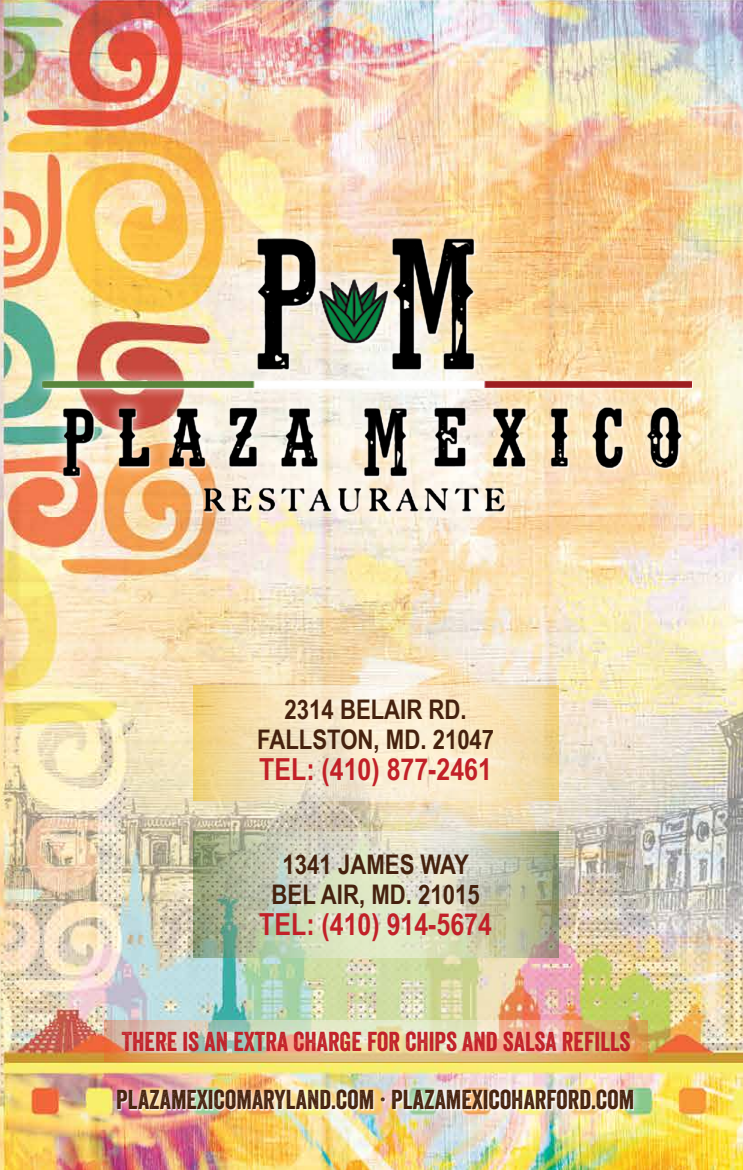
<style>
.page{position:relative;width:743px;height:1170px;background:#fff}
.page>*{position:absolute;margin:0;border:0;box-sizing:border-box;transform-origin:0 0}
.t1{font:700 30.38px "Arial Narrow";color:#c22028}
.t2{font:700 27px/30.4px "Arial Narrow";color:#45210e;text-align:center}
.t3{font:26.5px "Veneer";color:#46220e}
.t4{font:26.5px "Veneer";color:#c22028}
</style>
<div class="page">
<img style="left:0;top:0;width:742px;height:1170px">
<div style="left:30px;top:226px;width:674px;height:297px;background:#fff;opacity:.95"></div>
<img style="left:42px;top:239px;width:649px;height:272px">
<div style="left:110px;top:1082px;width:531px;height:35px;background:#fff;opacity:.95"></div>
<svg style="left:193px;top:831px;width:365px;height:126px"></svg>
<svg style="left:193px;top:685px;width:365px;height:115px"></svg>
<div style="left:104px;top:1011px;width:545px;height:60px;background:#fff;opacity:.4"></div>
<p class="t2" style="left:257px;top:693px;width:239px">2314 BELAIR RD.<br>FALLSTON, MD. 21047</p>
<p class="t1" style="left:259px;top:746px;width:234px">TEL: (410) 877-2461</p>
<p class="t2" style="left:271px;top:848px;width:210px">1341 JAMES WAY<br>BEL AIR, MD. 21015</p>
<p class="t1" style="left:259px;top:901px;width:234px">TEL: (410) 914-5674</p>
<p class="t4" style="left:122px;top:1025px;width:510px">THERE IS AN EXTRA CHARGE FOR CHIPS AND SALSA REFILLS</p>
<p class="t3" style="left:116px;top:1084px;width:519px">PLAZAMEXICOMARYLAND.COM · PLAZAMEXICOHARFORD.COM</p>
</div>
